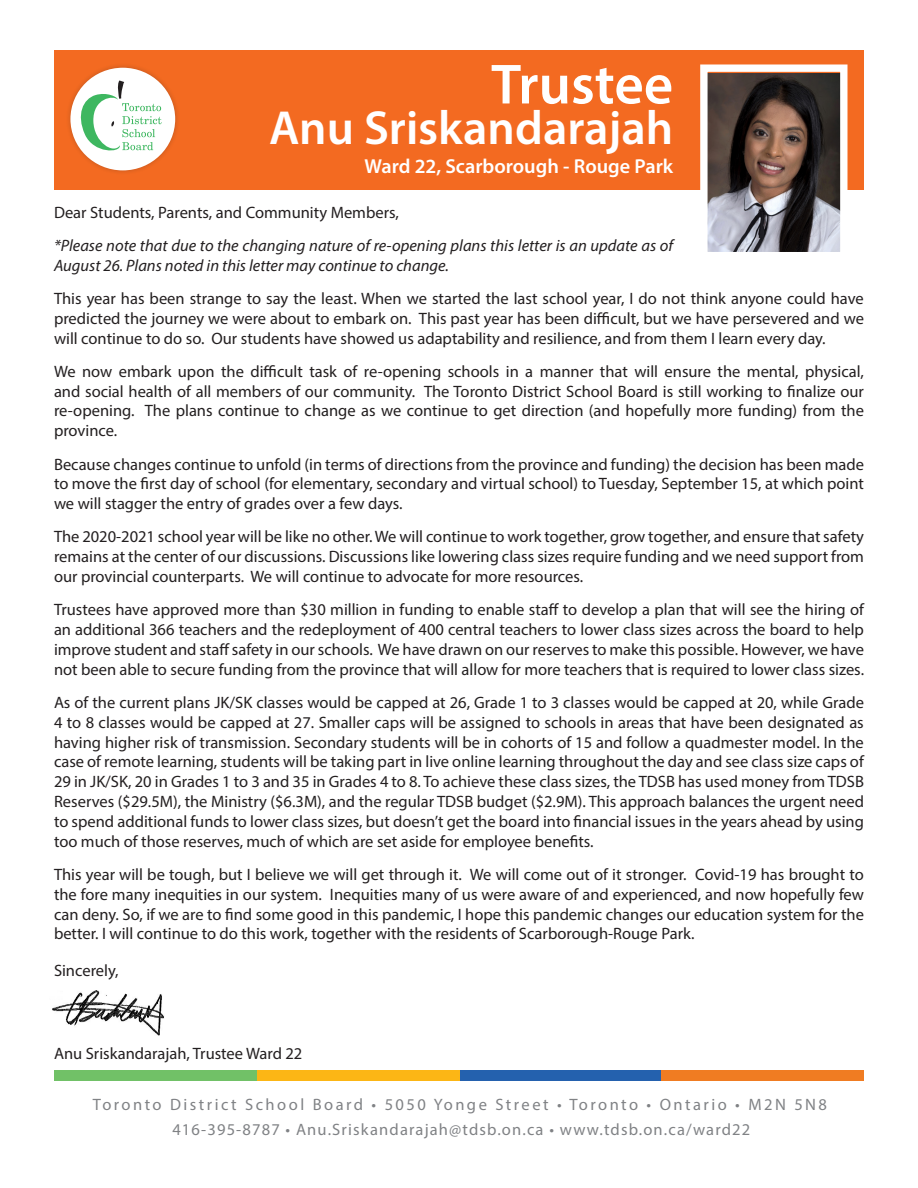
<style>
.page{position:relative;width:918px;height:1188px;background:#fff}
.page>*{position:absolute;margin:0;border:0;box-sizing:border-box;transform-origin:0 0}
.t1{font:600 57px "Myriad Pro";color:#fff}
.t2{font:600 48px "Myriad Pro";color:#fff}
.t3{font:600 20.25px "Myriad Pro";color:#fff}
.t4{font:16.5px/19.8px "Myriad Pro";color:#231f20;text-align:justify}
.t5{font:16.5px/24.8px "Myriad Pro";letter-spacing:.14em;color:#808285;text-align:center}
.t6{font:italic 16.5px/19.8px "Myriad Pro";color:#231f20}
</style>
<div class="page">
<div style="left:54px;top:1070px;width:203px;height:11px;background:#71c167"></div>
<div style="left:257px;top:1070px;width:203px;height:11px;background:#fcb615"></div>
<div style="left:460px;top:1070px;width:203px;height:11px;background:#2461ae"></div>
<div style="left:661px;top:1070px;width:203px;height:11px;background:#f07c22"></div>
<div style="left:54px;top:50px;width:810px;height:140px;background:#f36a21"></div>
<svg style="left:700px;top:64px;width:148px;height:188px;background:#766c69"></svg>
<div style="left:66px;top:63px;width:114px;height:112px;background:#231f20;opacity:.2"></div>
<div style="left:70px;top:68px;width:105px;height:102px;background:#fff;border-radius:50%"></div>
<svg style="left:76px;top:80px;width:86px;height:75px"></svg>
<img style="left:52px;top:990px;width:112px;height:45px">
<p class="t1" style="left:491px;top:48px;width:184px">Trustee</p>
<p class="t2" style="left:269px;top:98px;width:406px">Anu Sriskandarajah</p>
<p class="t3" style="left:365px;top:153px;width:310px">Ward 22, Scarborough - Rouge Park</p>
<p class="t4" style="left:54px;top:202px;width:346px">Dear Students, Parents, and Community Members,</p>
<p class="t6" style="left:54px;top:235px;width:621px">*Please note that due to the changing nature of re-opening plans this letter is an update as of<br>August 26. Plans noted in this letter may continue to change.</p>
<p class="t4" style="left:54px;top:288px;width:811px">This year has been strange to say the least. When we started the last school year, I do not think anyone could have predicted the journey we were about to embark on. This past year has been difficult, but we have persevered and we will continue to do so. Our students have showed us adaptability and resilience, and from them I learn every day.</p>
<p class="t4" style="left:54px;top:361px;width:812px">We now embark upon the difficult task of re-opening schools in a manner that will ensure the mental, physical, and social health of all members of our community. The Toronto District School Board is still working to finalize our re-opening. The plans continue to change as we continue to get direction (and hopefully more funding) from the province.</p>
<p class="t4" style="left:54px;top:454px;width:812px">Because changes continue to unfold (in terms of directions from the province and funding) the decision has been made to move the first day of school (for elementary, secondary and virtual school) to Tuesday, September 15, at which point we will stagger the entry of grades over a few days.</p>
<p class="t4" style="left:54px;top:527px;width:812px">The 2020-2021 school year will be like no other. We will continue to work together, grow together, and ensure that safety remains at the center of our discussions. Discussions like lowering class sizes require funding and we need support from our provincial counterparts. We will continue to advocate for more resources.</p>
<p class="t4" style="left:54px;top:600px;width:812px">Trustees have approved more than $30 million in funding to enable staff to develop a plan that will see the hiring of an additional 366 teachers and the redeployment of 400 central teachers to lower class sizes across the board to help improve student and staff safety in our schools. We have drawn on our reserves to make this possible. However, we have not been able to secure funding from the province that will allow for more teachers that is required to lower class sizes.</p>
<p class="t4" style="left:54px;top:692px;width:812px">As of the current plans JK/SK classes would be capped at 26, Grade 1 to 3 classes would be capped at 20, while Grade 4 to 8 classes would be capped at 27. Smaller caps will be assigned to schools in areas that have been designated as having higher risk of transmission. Secondary students will be in cohorts of 15 and follow a quadmester model. In the case of remote learning, students will be taking part in live online learning throughout the day and see class size caps of 29 in JK/SK, 20 in Grades 1 to 3 and 35 in Grades 4 to 8. To achieve these class sizes, the TDSB has used money from TDSB Reserves ($29.5M), the Ministry ($6.3M), and the regular TDSB budget ($2.9M). This approach balances the urgent need to spend additional funds to lower class sizes, but doesn’t get the board into financial issues in the years ahead by using too much of those reserves, much of which are set aside for employee benefits.</p>
<p class="t4" style="left:54px;top:864px;width:812px">This year will be tough, but I believe we will get through it. We will come out of it stronger. Covid-19 has brought to the fore many inequities in our system. Inequities many of us were aware of and experienced, and now hopefully few can deny. So, if we are to find some good in this pandemic, I hope this pandemic changes our education system for the better. I will continue to do this work, together with the residents of Scarborough-Rouge Park.</p>
<p class="t4" style="left:54px;top:960px;width:66px">Sincerely,</p>
<p class="t4" style="left:54px;top:1043px;width:250px">Anu Sriskandarajah, Trustee Ward 22</p>
<p class="t5" style="left:93px;top:1092px;width:736px">Toronto District School Board • 5050 Yonge Street • Toronto • Ontario • M2N 5N8<br>416-395-8787 • Anu.Sriskandarajah@tdsb.on.ca • www.tdsb.on.ca/ward22</p>
</div>
